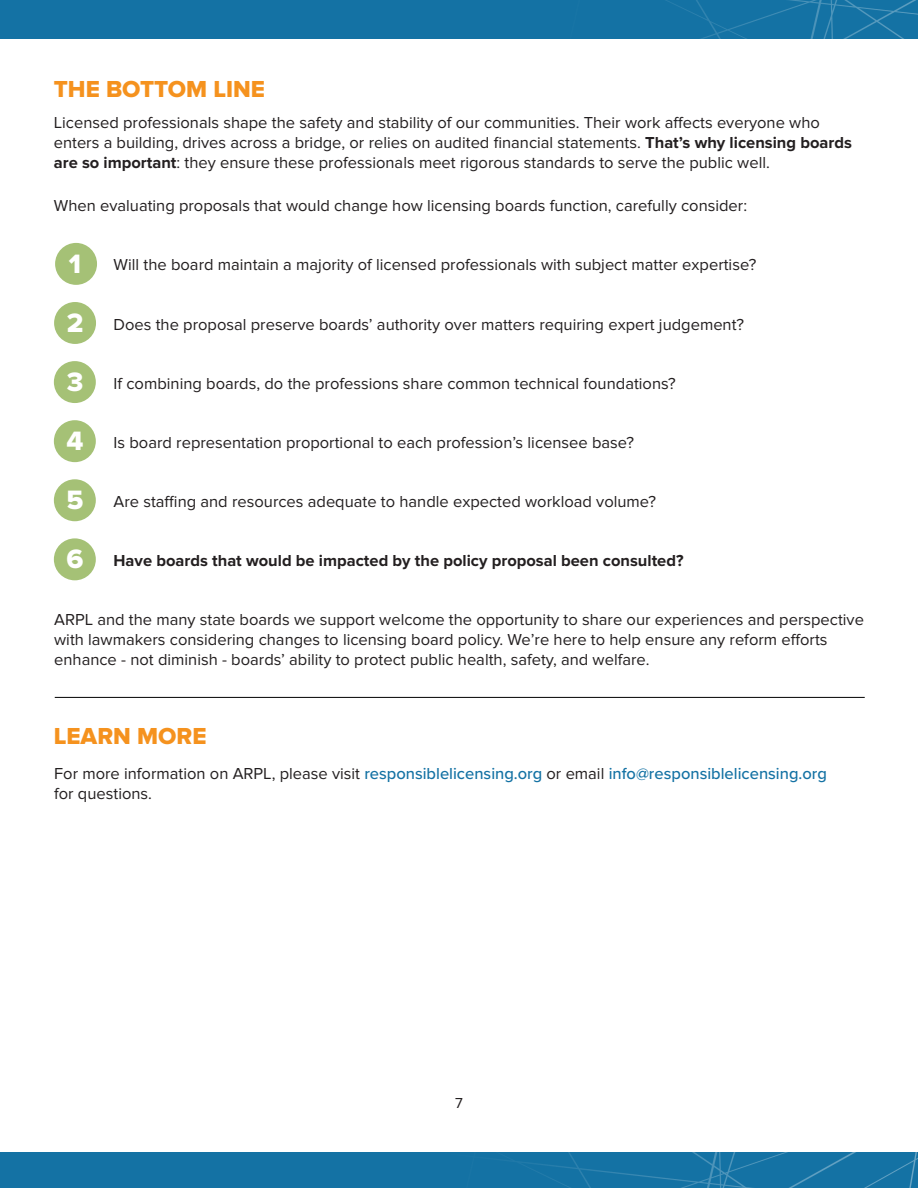
<style>
.page{position:relative;width:918px;height:1188px;background:#fff}
.page>*{position:absolute;margin:0;border:0;box-sizing:border-box;transform-origin:0 0}
.t1{font:27.6px "Proxima Nova Extrabld";color:#fff}
.t2{font:24px "Proxima Nova Extrabld";color:#f5921e}
.BODY{font:16.5px/19.8px "Proxima Nova";color:#231f20}
.BODY-2{font:700 16.5px "Proxima Nova";color:#231f20}
.t3{font:15px "Proxima Nova";color:#231f20}
.s1{font-weight:700}
.s2{font-weight:500;color:#1472a4}
</style>
<div class="page">
<div style="left:55px;top:243px;width:42px;height:42px;background:#a5c176;border-radius:50%"></div>
<div style="left:54px;top:302px;width:42px;height:42px;background:#a5c176;border-radius:50%"></div>
<div style="left:54px;top:361px;width:42px;height:42px;background:#a5c176;border-radius:50%"></div>
<div style="left:54px;top:420px;width:42px;height:42px;background:#a5c176;border-radius:50%"></div>
<div style="left:54px;top:479px;width:42px;height:42px;background:#a5c176;border-radius:50%"></div>
<div style="left:54px;top:538px;width:42px;height:42px;background:#a5c176;border-radius:50%"></div>
<div style="left:0;top:0;width:918px;height:38px;background:#1472a4"></div>
<img style="left:666px;top:0;width:252px;height:38px">
<div style="left:0;top:1152px;width:918px;height:36px;background:#1472a4"></div>
<hr style="left:55px;top:697px;width:810px;height:1px;background:#000">
<p class="t2" style="left:54px;top:75px;width:213px">THE BOTTOM LINE</p>
<p class="BODY" style="left:54px;top:113px;width:800px">Licensed professionals shape the safety and stability of our communities. Their work affects everyone who enters a building, drives across a bridge, or relies on audited financial statements. <span class="s1">That’s why licensing boards are so important</span>: they ensure these professionals meet rigorous standards to serve the public well.</p>
<p class="BODY" style="left:54px;top:196px;width:695px">When evaluating proposals that would change how licensing boards function, carefully consider:</p>
<p class="t1" style="left:69px;top:248px;width:14px">1</p>
<p class="BODY" style="left:114px;top:255px;width:644px">Will the board maintain a majority of licensed professionals with subject matter expertise?</p>
<p class="t1" style="left:67px;top:307px;width:18px">2</p>
<p class="BODY" style="left:114px;top:314px;width:632px">Does the proposal preserve boards’ authority over matters requiring expert judgement?</p>
<p class="t1" style="left:67px;top:366px;width:18px">3</p>
<p class="BODY" style="left:114px;top:373px;width:564px">If combining boards, do the professions share common technical foundations?</p>
<p class="t1" style="left:67px;top:425px;width:18px">4</p>
<p class="BODY" style="left:114px;top:433px;width:522px">Is board representation proportional to each profession’s licensee base?</p>
<p class="t1" style="left:67px;top:484px;width:18px">5</p>
<p class="BODY" style="left:114px;top:492px;width:544px">Are staffing and resources adequate to handle expected workload volume?</p>
<p class="t1" style="left:67px;top:543px;width:18px">6</p>
<p class="BODY-2" style="left:114px;top:551px;width:571px">Have boards that would be impacted by the policy proposal been consulted?</p>
<p class="BODY" style="left:54px;top:610px;width:811px">ARPL and the many state boards we support welcome the opportunity to share our experiences and perspective with lawmakers considering changes to licensing board policy. We’re here to help ensure any reform efforts enhance - not diminish - boards’ ability to protect public health, safety, and welfare.</p>
<p class="t2" style="left:54px;top:722px;width:154px">LEARN MORE</p>
<p class="BODY" style="left:54px;top:764px;width:774px">For more information on ARPL, please visit <span class="s2">responsiblelicensing.org</span> or email <span class="s2">info@responsiblelicensing.org </span>for questions.</p>
<p class="t3" style="left:455px;top:1094px;width:9px">7</p>
</div>
